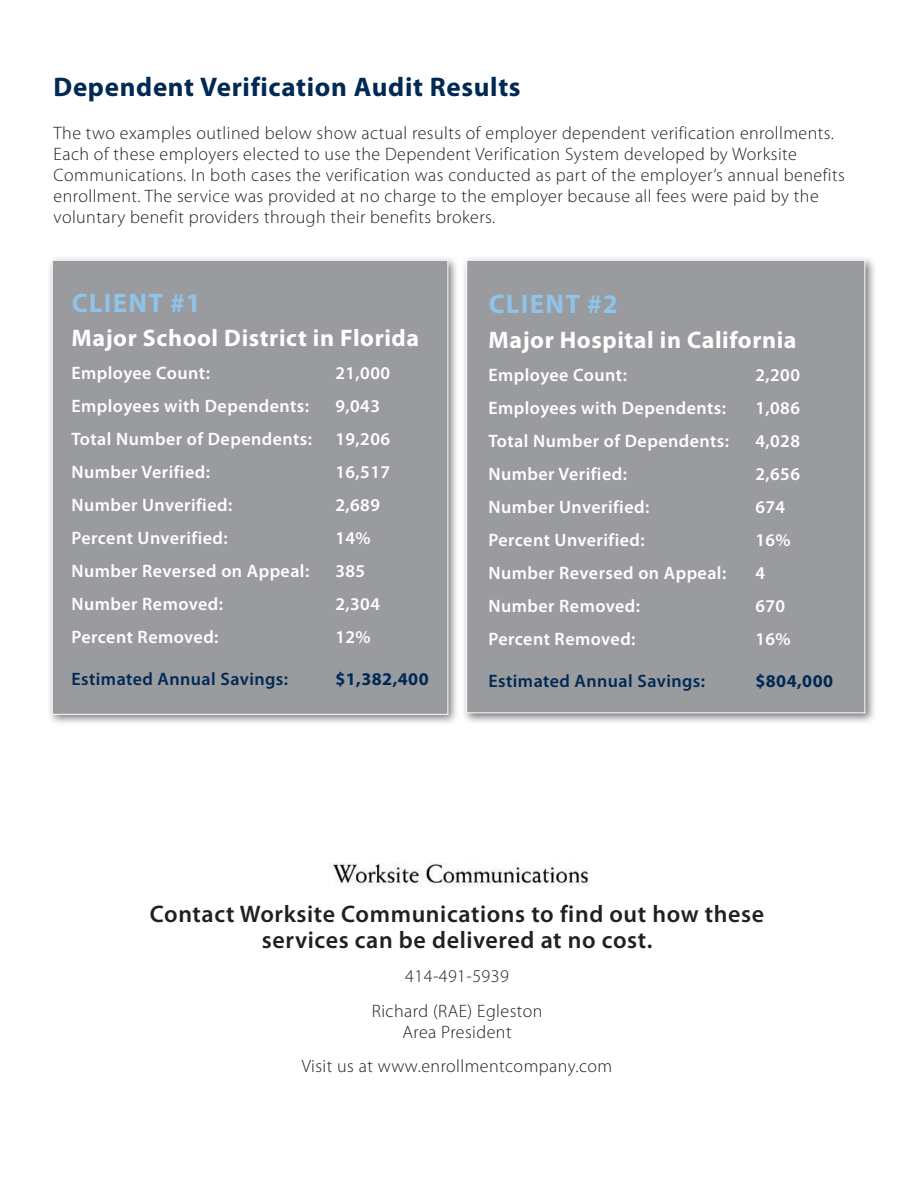
<style>
.page{position:relative;width:918px;height:1188px;background:#fff}
.page>*{position:absolute;margin:0;border:0;box-sizing:border-box;transform-origin:0 0}
.t1{font:700 27px "Myriad Pro";letter-spacing:.025em;color:#002953}
.t2{font:700 27px "Myriad Pro";letter-spacing:.045em;color:#8fc3e9}
.t3{font:600 24px/25.5px "Myriad Pro";letter-spacing:.025em;color:#231f20;text-align:center}
.t4{font:700 24px "Myriad Pro";letter-spacing:.025em;color:#fff}
.t5{font:300 18px/21px "Myriad Pro";letter-spacing:.025em;color:#231f20;text-align:center}
.t6{font:600 18px "Myriad Pro";letter-spacing:.025em;color:#fff}
.t7{font:600 18px "Myriad Pro";letter-spacing:.025em;color:#002953}
.t8{font:700 18px "Myriad Pro";letter-spacing:.025em;color:#002953}
</style>
<div class="page">
<div style="left:47px;top:255px;width:413px;height:471px;background:#231f20;opacity:.6"></div>
<div style="left:52px;top:260px;width:396px;height:455px;background:#999b9e;border:1px solid #fff"></div>
<div style="left:462px;top:255px;width:414px;height:469px;background:#231f20;opacity:.6"></div>
<div style="left:467px;top:260px;width:398px;height:453px;background:#999b9e;border:1px solid #fff"></div>
<img style="left:331px;top:863px;width:258px;height:24px">
<h1 class="t1" style="left:54px;top:70px;width:469px">Dependent Verification Audit Results</h1>
<p class="t5" style="left:54px;top:122px;width:793px;text-align:left">The two examples outlined below show actual results of employer dependent verification enrollments.<br>Each of these employers elected to use the Dependent Verification System developed by Worksite Communications. In both cases the verification was conducted as part of the employer’s annual benefits enrollment. The service was provided at no charge to the employer because all fees were paid by the voluntary benefit providers through their benefits brokers.</p>
<h1 class="t2" style="left:72px;top:285px;width:131px">CLIENT #1</h1>
<h2 class="t4" style="left:71px;top:323px;width:349px">Major School District in Florida</h2>
<p class="t6" style="left:71px;top:362px;width:140px">Employee Count:</p>
<p class="t6" style="left:335px;top:362px;width:56px">21,000</p>
<p class="t6" style="left:71px;top:395px;width:239px">Employees with Dependents:</p>
<p class="t6" style="left:335px;top:395px;width:46px">9,043</p>
<p class="t6" style="left:71px;top:428px;width:242px">Total Number of Dependents:</p>
<p class="t6" style="left:335px;top:428px;width:56px">19,206</p>
<p class="t6" style="left:71px;top:461px;width:140px">Number Verified:</p>
<p class="t6" style="left:335px;top:461px;width:56px">16,517</p>
<p class="t6" style="left:71px;top:494px;width:162px">Number Unverified:</p>
<p class="t6" style="left:335px;top:494px;width:46px">2,689</p>
<p class="t6" style="left:71px;top:527px;width:158px">Percent Unverified:</p>
<p class="t6" style="left:335px;top:527px;width:37px">14%</p>
<p class="t6" style="left:71px;top:560px;width:239px">Number Reversed on Appeal:</p>
<p class="t6" style="left:335px;top:560px;width:31px">385</p>
<p class="t6" style="left:71px;top:593px;width:153px">Number Removed:</p>
<p class="t6" style="left:335px;top:593px;width:46px">2,304</p>
<p class="t6" style="left:71px;top:626px;width:149px">Percent Removed:</p>
<p class="t6" style="left:335px;top:626px;width:37px">12%</p>
<p class="t7" style="left:71px;top:668px;width:218px">Estimated Annual Savings:</p>
<p class="t8" style="left:335px;top:667px;width:95px">$1,382,400</p>
<h1 class="t2" style="left:489px;top:286px;width:131px">CLIENT #2</h1>
<h2 class="t4" style="left:488px;top:324px;width:310px">Major Hospital in California</h2>
<p class="t6" style="left:488px;top:363px;width:140px">Employee Count:</p>
<p class="t6" style="left:755px;top:363px;width:46px">2,200</p>
<p class="t6" style="left:488px;top:396px;width:239px">Employees with Dependents:</p>
<p class="t6" style="left:755px;top:396px;width:46px">1,086</p>
<p class="t6" style="left:488px;top:429px;width:242px">Total Number of Dependents:</p>
<p class="t6" style="left:755px;top:429px;width:46px">4,028</p>
<p class="t6" style="left:488px;top:462px;width:140px">Number Verified:</p>
<p class="t6" style="left:755px;top:462px;width:46px">2,656</p>
<p class="t6" style="left:488px;top:495px;width:162px">Number Unverified:</p>
<p class="t6" style="left:755px;top:495px;width:31px">674</p>
<p class="t6" style="left:488px;top:528px;width:158px">Percent Unverified:</p>
<p class="t6" style="left:755px;top:528px;width:37px">16%</p>
<p class="t6" style="left:488px;top:561px;width:239px">Number Reversed on Appeal:</p>
<p class="t6" style="left:755px;top:561px;width:11px">4</p>
<p class="t6" style="left:488px;top:594px;width:153px">Number Removed:</p>
<p class="t6" style="left:755px;top:594px;width:31px">670</p>
<p class="t6" style="left:488px;top:627px;width:149px">Percent Removed:</p>
<p class="t6" style="left:755px;top:627px;width:37px">16%</p>
<p class="t7" style="left:488px;top:669px;width:218px">Estimated Annual Savings:</p>
<p class="t8" style="left:755px;top:669px;width:79px">$804,000</p>
<h2 class="t3" style="left:150px;top:901px;width:616px">Contact Worksite Communications to find out how these services can be delivered at no cost.</h2>
<p class="t5" style="left:372px;top:959px;width:172px;line-height:34.5px">414-491-5939<br>Richard (RAE) Egleston</p>
<p class="t5" style="left:302px;top:1015px;width:312px;line-height:34.5px">Area President<br>Visit us at www.enrollmentcompany.com</p>
</div>
